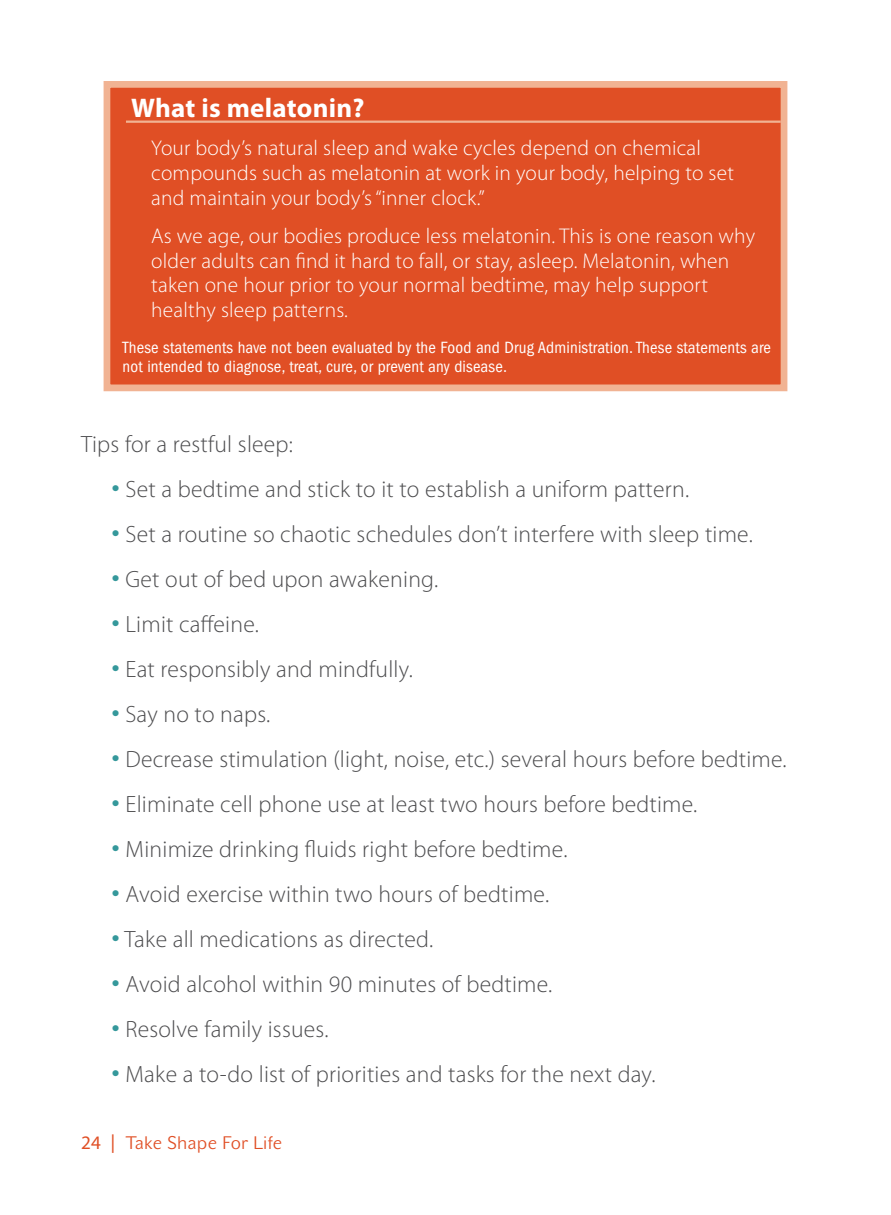
<style>
.page{position:relative;width:891px;height:1215px;background:#fff}
.page>*{position:absolute;margin:0;border:0;box-sizing:border-box;transform-origin:0 0}
.t1{font:700 27px "Myriad Pro";letter-spacing:.01em;color:#fff}
.t2{font:300 23.62px "Myriad Pro";letter-spacing:.01em;color:#4d4d4f}
.t3{font:300 21.38px/24.8px "Myriad Pro";letter-spacing:.01em;color:#fff}
.t4{font:18px "John Sans Lite";letter-spacing:.015em;color:#e04f25}
.t5{font:condensed 16.88px/19.1px "ITC Franklin Gothic Std";letter-spacing:.01em;color:#fff}
.s1{font-size:33.75px;color:#35989b}
.s2{font-family:"Myriad Pro";font-size:19.12px}
.s3{font-size:19.12px}
</style>
<div class="page">
<div style="left:104px;top:81px;width:683px;height:310px;background:#e04f25;border:7px solid #f1b393"></div>
<hr style="left:126px;top:121px;width:655px;height:2px;background:#f1b393">
<p class="t1" style="left:131px;top:93px;width:235px">What is melatonin?</p>
<p class="t3" style="left:151px;top:136px;width:584px">Your body’s natural sleep and wake cycles depend on chemical compounds such as melatonin at work in your body, helping to set and maintain your body’s “inner clock.”</p>
<p class="t3" style="left:151px;top:224px;width:605px">As we age, our bodies produce less melatonin. This is one reason why older adults can find it hard to fall, or stay, asleep. Melatonin, when taken one hour prior to your normal bedtime, may help support healthy sleep patterns.</p>
<p class="t5" style="left:123px;top:338px;width:650px">These statements have not been evaluated by the Food and Drug Administration. These statements are not intended to diagnose, treat, cure, or prevent any disease.</p>
<p class="t2" style="left:81px;top:431px;width:214px">Tips for a restful sleep:</p>
<p class="t2" style="left:111px;top:476px;width:579px"><span class="s1">•</span> Set a bedtime and stick to it to establish a uniform pattern.</p>
<p class="t2" style="left:111px;top:521px;width:643px"><span class="s1">•</span> Set a routine so chaotic schedules don’t interfere with sleep time.</p>
<p class="t2" style="left:111px;top:566px;width:328px"><span class="s1">•</span> Get out of bed upon awakening.</p>
<p class="t2" style="left:111px;top:611px;width:149px"><span class="s1">•</span> Limit caffeine.</p>
<p class="t2" style="left:111px;top:656px;width:303px"><span class="s1">•</span> Eat responsibly and mindfully.</p>
<p class="t2" style="left:111px;top:701px;width:160px"><span class="s1">•</span> Say no to naps.</p>
<p class="t2" style="left:111px;top:746px;width:677px"><span class="s1">•</span> Decrease stimulation (light, noise, etc.) several hours before bedtime.</p>
<p class="t2" style="left:111px;top:791px;width:588px"><span class="s1">•</span> Eliminate cell phone use at least two hours before bedtime.</p>
<p class="t2" style="left:111px;top:836px;width:458px"><span class="s1">•</span> Minimize drinking fluids right before bedtime.</p>
<p class="t2" style="left:111px;top:881px;width:439px"><span class="s1">•</span> Avoid exercise within two hours of bedtime.</p>
<p class="t2" style="left:111px;top:926px;width:323px"><span class="s1">•</span> Take all medications as directed.</p>
<p class="t2" style="left:111px;top:971px;width:443px"><span class="s1">•</span> Avoid alcohol within 90 minutes of bedtime.</p>
<p class="t2" style="left:111px;top:1016px;width:219px"><span class="s1">•</span> Resolve family issues.</p>
<p class="t2" style="left:111px;top:1061px;width:546px"><span class="s1">•</span> Make a to-do list of priorities and tasks for the next day.</p>
<p class="t4" style="left:81px;top:1132px;width:203px"><span class="s2">24</span> <span class="s3">|</span> Take Shape For Life</p>
</div>
